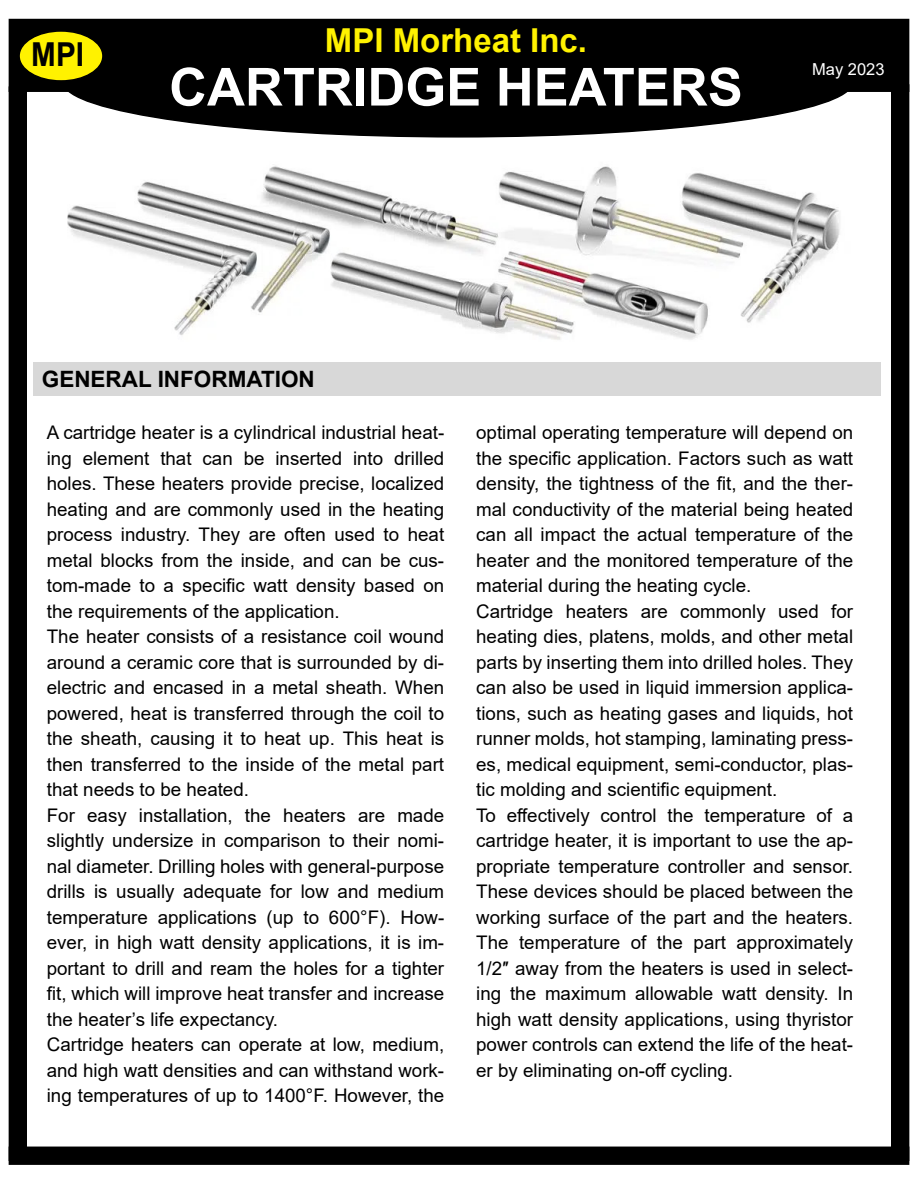
<style>
.page{position:relative;width:918px;height:1188px;background:#fff}
.page>*{position:absolute;margin:0;border:0;box-sizing:border-box;transform-origin:0 0}
.t1{font:700 52.5px "Arial";color:#fff}
.t2{font:700 33px "Arial";color:#fff200}
.t3{font:700 33px "Arial";color:#000;scale:.9 1}
.t4{font:700 22.5px "Arial";color:#000}
.t5{font:18.75px/25.5px "Arial";color:#000}
.t6{font:16.5px "Arial";color:#fff}
</style>
<div class="page">
<div style="left:63px;top:28px;width:789px;height:109px;background:#000;border-radius:50%"></div>
<div style="left:9px;top:20px;width:900px;height:71px;background:#000"></div>
<div style="left:9px;top:19px;width:900px;height:73px;border:2px solid #000"></div>
<div style="left:19px;top:31px;width:84px;height:50px;background:#fff200;border-radius:50%"></div>
<div style="left:18px;top:30px;width:86px;height:52px;border:2px solid #000;border-radius:50%"></div>
<div style="left:9px;top:87px;width:17px;height:1073px;background:#000"></div>
<div style="left:9px;top:86px;width:18px;height:1075px;border:2px solid #000"></div>
<div style="left:9px;top:1147px;width:900px;height:17px;background:#000"></div>
<div style="left:9px;top:1147px;width:900px;height:18px;border:2px solid #000"></div>
<div style="left:892px;top:85px;width:17px;height:1075px;background:#000"></div>
<div style="left:891px;top:84px;width:18px;height:1077px;border:2px solid #000"></div>
<div style="left:33px;top:363px;width:847px;height:33px;background:#d8d8d8"></div>
<img style="left:68px;top:166px;width:772px;height:174px">
<h2 class="t3" style="left:31px;top:31px;width:60px">MPI</h2>
<h2 class="t2" style="left:325px;top:17px;width:264px">MPI Morheat Inc.</h2>
<h1 class="t1" style="left:169px;top:50px;width:575px">CARTRIDGE HEATERS</h1>
<p class="t6" style="left:812px;top:57px;width:74px">May 2023</p>
<p class="t4" style="left:42px;top:363px;width:274px">GENERAL INFORMATION</p>
<p class="t5" style="left:47px;top:420px;width:399px">A cartridge heater is a cylindrical industrial heat&shy;ing element that can be inserted into drilled holes. These heaters provide precise, localized heating and are commonly used in the heating process industry. They are often used to heat metal blocks from the inside, and can be cus&shy;tom-made to a specific watt density based on the requirements of the application.<br>The heater consists of a resistance coil wound around a ceramic core that is surrounded by di&shy;electric and encased in a metal sheath. When powered, heat is transferred through the coil to the sheath, causing it to heat up. This heat is then transferred to the inside of the metal part that needs to be heated.<br>For easy installation, the heaters are made slightly undersize in comparison to their nomi&shy;nal diameter. Drilling holes with general-purpose drills is usually adequate for low and medium temperature applications (up to 600°F). How&shy;ever, in high watt density applications, it is im&shy;portant to drill and ream the holes for a tighter fit, which will improve heat transfer and increase the heater’s life expectancy.<br>Cartridge heaters can operate at low, medium, and high watt densities and can withstand work&shy;ing temperatures of up to 1400°F. However, the</p>
<p class="t5" style="left:476px;top:420px;width:378px">optimal operating temperature will depend on the specific application. Factors such as watt density, the tightness of the fit, and the ther&shy;mal conductivity of the material being heated can all impact the actual temperature of the heater and the monitored temperature of the material during the heating cycle.<br>Cartridge heaters are commonly used for heating dies, platens, molds, and other metal parts by inserting them into drilled holes. They can also be used in liquid immersion applica&shy;tions, such as heating gases and liquids, hot runner molds, hot stamping, laminating press&shy;es, medical equipment, semi-conductor, plas&shy;tic molding and scientific equipment.<br>To effectively control the temperature of a cartridge heater, it is important to use the ap&shy;propriate temperature controller and sensor.<br>These devices should be placed between the working surface of the part and the heaters.<br>The temperature of the part approximately 1/2″ away from the heaters is used in select&shy;ing the maximum allowable watt density. In high watt density applications, using thyristor power controls can extend the life of the heat&shy;er by eliminating on-off cycling.</p>
</div>
